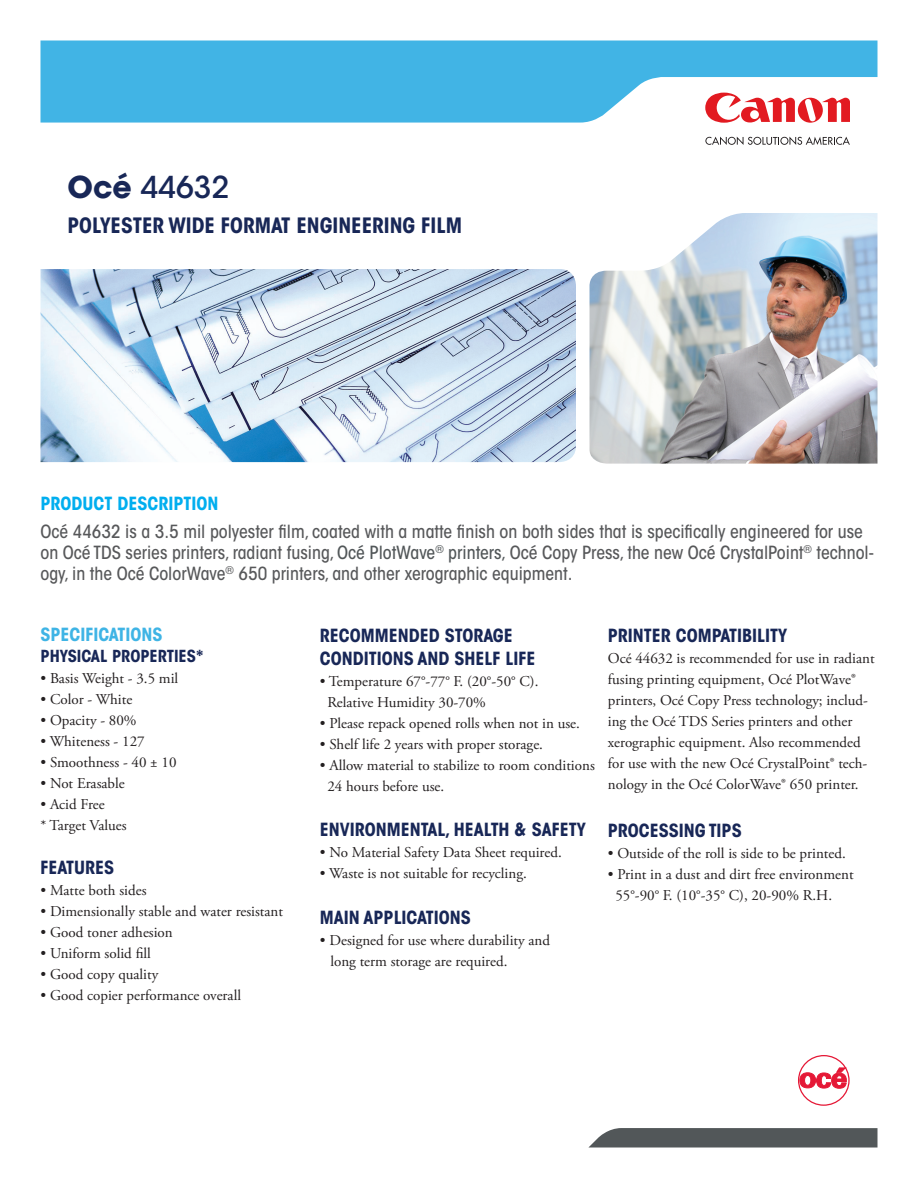
<style>
.page{position:relative;width:918px;height:1188px;background:#fff}
.page>*{position:absolute;margin:0;border:0;box-sizing:border-box;transform-origin:0 0}
.t1{font:500 30px "ITC Avant Garde Std";color:#182757}
.t2{font:700 condensed 21px "ITC Avant Garde Std";color:#182757}
.t3{font:500 condensed 18px/21px "ITC Avant Garde Std";color:#57585a}
.t4{font:700 condensed 18px/22.5px "ITC Avant Garde Std";color:#182757}
.t5{font:700 condensed 18px "ITC Avant Garde Std";color:#00aeef}
.t6{font:700 condensed 18px "ITC Avant Garde Std";color:#3fb4e5}
.t7{font:700 condensed 16.5px "ITC Avant Garde Std";color:#182757}
.t8{font:15px/21px "Adobe Garamond Pro";color:#231f20}
.s1{font-weight:700}
.s2{color:#525759}
</style>
<div class="page">
<svg style="left:40px;top:40px;width:838px;height:83px;background:#58bde8"></svg>
<img style="left:590px;top:213px;width:288px;height:251px">
<img style="left:40px;top:269px;width:536px;height:193px">
<svg style="left:705px;top:137px;width:145px;height:8px"></svg>
<svg style="left:705px;top:93px;width:145px;height:30px"></svg>
<svg style="left:588px;top:1128px;width:290px;height:20px;background:#5d6264"></svg>
<svg style="left:799px;top:1068px;width:49px;height:20px"></svg>
<div style="left:798px;top:1055px;width:52px;height:51px;border:1px solid #e51836;border-radius:50%"></div>
<h1 class="t1" style="left:68px;top:168px;width:163px"><span class="s1">Océ</span> 44632</h1>
<h2 class="t2" style="left:68px;top:212px;width:365px">POLYESTER WIDE FORMAT ENGINEERING FILM</h2>
<p class="t5" style="left:40px;top:492px;width:180px">PRODUCT DESCRIPTION</p>
<p class="t3" style="left:40px;top:521px;width:835px">Océ 44632 is a 3.5 mil polyester film, coated with a matte finish on both sides that is specifically engineered for use on Océ TDS series printers, radiant fusing, <span class="s2">Océ PlotWave</span><sup>®</sup> <span class="s2">printers,</span> Océ Copy Press, the new Océ CrystalPoint<sup>®</sup> technol&shy;ogy, in the Océ ColorWave<sup>®</sup> 650 printers, and other xerographic equipment.</p>
<p class="t6" style="left:40px;top:623px;width:30px">SPECIFICATIONS</p>
<p class="t7" style="left:40px;top:646px;width:164px">PHYSICAL PROPERTIES*</p>
<p class="t8" style="left:40px;top:669px;width:139px">• Basis Weight - 3.5 mil</p>
<p class="t8" style="left:40px;top:690px;width:93px">• Color - White</p>
<p class="t8" style="left:40px;top:711px;width:98px">• Opacity - 80%</p>
<p class="t8" style="left:40px;top:732px;width:106px">• Whiteness - 127</p>
<p class="t8" style="left:40px;top:753px;width:138px">• Smoothness - 40 ± 10</p>
<p class="t8" style="left:40px;top:774px;width:86px">• Not Erasable</p>
<p class="t8" style="left:40px;top:795px;width:88px">• Acid Free<br>* Target Values</p>
<p class="t4" style="left:40px;top:856px;width:75px">FEATURES</p>
<p class="t8" style="left:40px;top:881px;width:108px">• Matte both sides</p>
<p class="t8" style="left:40px;top:902px;width:244px">• Dimensionally stable and water resistant</p>
<p class="t8" style="left:40px;top:923px;width:134px">• Good toner adhesion</p>
<p class="t8" style="left:40px;top:944px;width:112px">• Uniform solid fill</p>
<p class="t8" style="left:40px;top:965px;width:119px">• Good copy quality</p>
<p class="t8" style="left:40px;top:986px;width:202px">• Good copier performance overall</p>
<p class="t4" style="left:320px;top:624px;width:217px">RECOMMENDED STORAGE<br>CONDITIONS AND SHELF LIFE</p>
<p class="t8" style="left:327px;top:671px;width:213px;text-indent:-8px">• Temperature 67°-77° F. (20°-50° C).<br>Relative Humidity 30-70%</p>
<p class="t8" style="left:320px;top:713px;width:261px">• Please repack opened rolls when not in use.</p>
<p class="t8" style="left:320px;top:734px;width:225px">• Shelf life 2 years with proper storage.</p>
<p class="t8" style="left:327px;top:755px;width:269px;text-indent:-8px">• Allow material to stabilize to room conditions<br>24 hours before use.</p>
<p class="t4" style="left:320px;top:818px;width:267px">ENVIRONMENTAL, HEALTH &amp; SAFETY</p>
<p class="t8" style="left:320px;top:843px;width:243px">• No Material Safety Data Sheet required.</p>
<p class="t8" style="left:320px;top:864px;width:208px">• Waste is not suitable for recycling.</p>
<p class="t4" style="left:320px;top:906px;width:152px">MAIN APPLICATIONS</p>
<p class="t8" style="left:330px;top:930px;width:221px;text-indent:-10px">• Designed for use where durability and long term storage are required.</p>
<p class="t4" style="left:608px;top:624px;width:181px">PRINTER COMPATIBILITY</p>
<p class="t8" style="left:608px;top:649px;width:268px">Océ 44632 is recommended for use in radiant fusing printing equipment, Océ PlotWave® printers, Océ Copy Press technology; includ&shy;ing the Océ TDS Series printers and other xerographic equipment. Also recommended for use with the new Océ CrystalPoint® tech&shy;nology in the Océ ColorWave® 650 printer.</p>
<p class="t4" style="left:608px;top:819px;width:21px">PROCESSING</p>
<p class="t4" style="left:709px;top:819px;width:33px">TI PS</p>
<p class="t8" style="left:608px;top:844px;width:240px">• Outside of the roll is side to be printed.</p>
<p class="t8" style="left:615px;top:865px;width:240px;text-indent:-8px">• Print in a dust and dirt free environment<br>55°-90° F. (10°-35° C), 20-90% R.H.</p>
</div>
